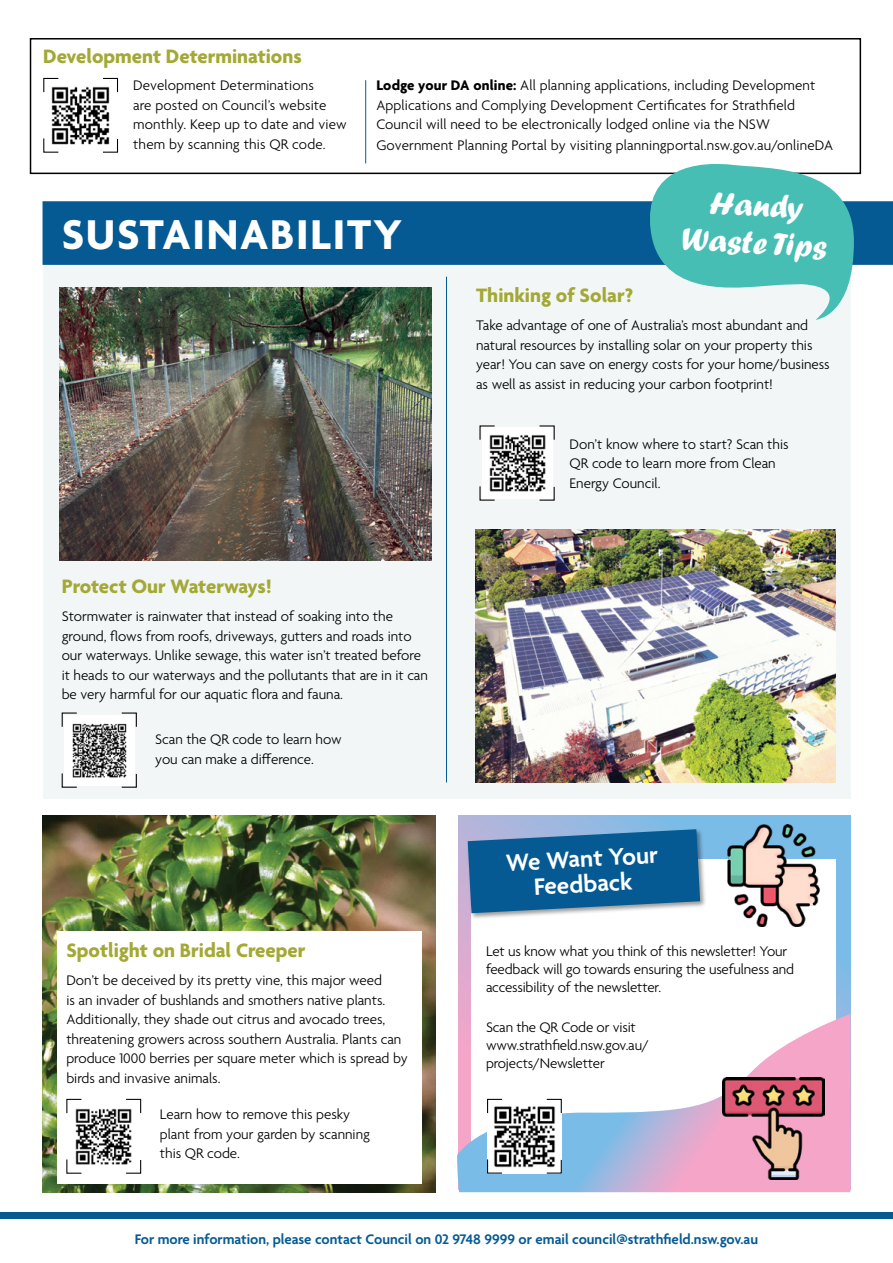
<style>
.page{position:relative;width:893px;height:1263px;background:#fff}
.page>*{position:absolute;margin:0;border:0;box-sizing:border-box;transform-origin:0 0}
.t1{font:700 45px "Agenda";letter-spacing:.04em;color:#fff}
.t2{font:32.85px/37.5px "Forte";color:#fff;text-align:center}
.t3{font:600 25.5px/25.5px "Agenda";color:#fff;text-align:center}
.t4{font:700 21px "Agenda";color:#a3a934}
.t5{font:300 15px/19.5px "Agenda";color:#000}
.t6{font:600 15px "Agenda";color:#055a93}
.s1{font-weight:700}
</style>
<div class="page">
<div style="left:30px;top:38px;width:831px;height:136px;border:2px solid #000"></div>
<hr style="left:365px;top:80px;width:1px;height:83px;background:#055a93">
<img style="left:51px;top:86px;width:59px;height:59px">
<svg style="left:102px;top:77px;width:17px;height:16px"></svg>
<svg style="left:43px;top:137px;width:16px;height:16px"></svg>
<svg style="left:43px;top:77px;width:16px;height:16px"></svg>
<svg style="left:102px;top:138px;width:17px;height:15px"></svg>
<img style="left:43px;top:816px;width:393px;height:376px">
<div style="left:43px;top:217px;width:807px;height:581px;background:#f3f6f7"></div>
<div style="left:43px;top:201px;width:850px;height:64px;background:#055a93"></div>
<svg style="left:643px;top:148px;width:229px;height:179px"></svg>
<div style="left:57px;top:931px;width:364px;height:253px;background:#fff"></div>
<img style="left:64px;top:715px;width:70px;height:70px">
<svg style="left:121px;top:712px;width:16px;height:16px"></svg>
<svg style="left:61px;top:772px;width:17px;height:16px"></svg>
<svg style="left:61px;top:712px;width:17px;height:16px"></svg>
<svg style="left:121px;top:773px;width:16px;height:15px"></svg>
<img style="left:482px;top:428px;width:70px;height:70px">
<svg style="left:538px;top:425px;width:17px;height:16px"></svg>
<svg style="left:479px;top:485px;width:17px;height:16px"></svg>
<svg style="left:479px;top:425px;width:17px;height:16px"></svg>
<svg style="left:538px;top:486px;width:17px;height:15px"></svg>
<img style="left:60px;top:287px;width:372px;height:274px">
<img style="left:476px;top:529px;width:360px;height:253px">
<img style="left:75px;top:1108px;width:57px;height:57px">
<svg style="left:125px;top:1098px;width:17px;height:16px"></svg>
<svg style="left:66px;top:1158px;width:16px;height:16px"></svg>
<svg style="left:66px;top:1098px;width:16px;height:16px"></svg>
<svg style="left:125px;top:1159px;width:17px;height:15px"></svg>
<hr style="left:446px;top:277px;width:1px;height:505px;background:#055a93">
<svg style="left:458px;top:816px;width:392px;height:198px;background:#96b7e0"></svg>
<div style="left:472px;top:859px;width:364px;height:284px;background:#fff"></div>
<div style="left:467px;top:828px;width:240px;height:92px;background:#000;opacity:.4"></div>
<svg style="left:468px;top:829px;width:232px;height:84px;background:#20699d"></svg>
<svg style="left:457px;top:1014px;width:393px;height:178px"></svg>
<img style="left:722px;top:1077px;width:103px;height:102px">
<img style="left:488px;top:1099px;width:73px;height:74px">
<svg style="left:546px;top:1098px;width:16px;height:16px"></svg>
<svg style="left:486px;top:1158px;width:17px;height:16px"></svg>
<svg style="left:486px;top:1098px;width:17px;height:16px"></svg>
<svg style="left:546px;top:1159px;width:16px;height:15px"></svg>
<img style="left:722px;top:824px;width:103px;height:103px">
<div style="left:0;top:1212px;width:893px;height:7px;background:#055a93"></div>
<h3 class="t4" style="left:43px;top:45px;width:260px">Development Determinations</h3>
<p class="t5" style="left:133px;top:76px;width:215px">Development Determinations<br>are posted on Council’s website monthly. Keep up to date and view them by scanning this QR code.</p>
<p class="t5" style="left:376px;top:77px;width:441px"><span class="s1">Lodge your DA online:</span> All planning applications, including Development<br>Applications and Complying Development Certificates for Strathfield<br>Council will need to be electronically lodged online via the NSW</p>
<p class="t5" style="left:376px;top:137px;width:458px">Government Planning Portal by visiting planningportal.nsw.gov.au/onlineDA</p>
<h1 class="t1" style="left:62px;top:211px;width:342px">SUSTAINABILITY</h1>
<h3 class="t4" style="left:62px;top:575px;width:212px">Protect Our Waterways!</h3>
<p class="t5" style="left:62px;top:608px;width:368px">Stormwater is rainwater that instead of soaking into the ground, flows from roofs, driveways, gutters and roads into our waterways. Unlike sewage, this water isn’t treated before it heads to our waterways and the pollutants that are in it can be very harmful for our aquatic flora and fauna.</p>
<p class="t5" style="left:155px;top:731px;width:188px">Scan the QR code to learn how you can make a difference.</p>
<h3 class="t4" style="left:66px;top:939px;width:241px">Spotlight on Bridal Creeper</h3>
<p class="t5" style="left:66px;top:972px;width:343px">Don’t be deceived by its pretty vine, this major weed<br>is an invader of bushlands and smothers native plants.<br>Additionally, they shade out citrus and avocado trees, threatening growers across southern Australia. Plants can produce 1000 berries per square meter which is spread by birds and invasive animals.</p>
<p class="t5" style="left:160px;top:1106px;width:212px">Learn how to remove this pesky plant from your garden by scanning this QR code.</p>
<h2 class="t2" style="left:685px;top:182px;width:147px;rotate:3deg">Handy<br>Waste Tips</h2>
<h3 class="t4" style="left:476px;top:284px;width:159px">Thinking of Solar?</h3>
<p class="t5" style="left:476px;top:317px;width:355px">Take advantage of one of Australia’s most abundant and natural resources by installing solar on your property this year! You can save on energy costs for your home/business as well as assist in reducing your carbon footprint!</p>
<p class="t5" style="left:570px;top:435px;width:221px">Don’t know where to start? Scan this<br>QR code to learn more from Clean<br>Energy Council.</p>
<h3 class="t3" style="left:505px;top:851px;width:154px;rotate:-3deg">We Want Your<br>Feedback</h3>
<p class="t5" style="left:486px;top:943px;width:310px;line-height:18px">Let us know what you think of this newsletter! Your feedback will go towards ensuring the usefulness and accessibility of the newsletter.</p>
<p class="t5" style="left:486px;top:1019px;width:164px;line-height:18px">Scan the QR Code or visit www.strathfield.nsw.gov.au/ projects/Newsletter</p>
<p class="t6" style="left:135px;top:1231px;width:625px">For more information, please contact Council on 02 9748 9999 or email council@strathfield.nsw.gov.au</p>
</div>
